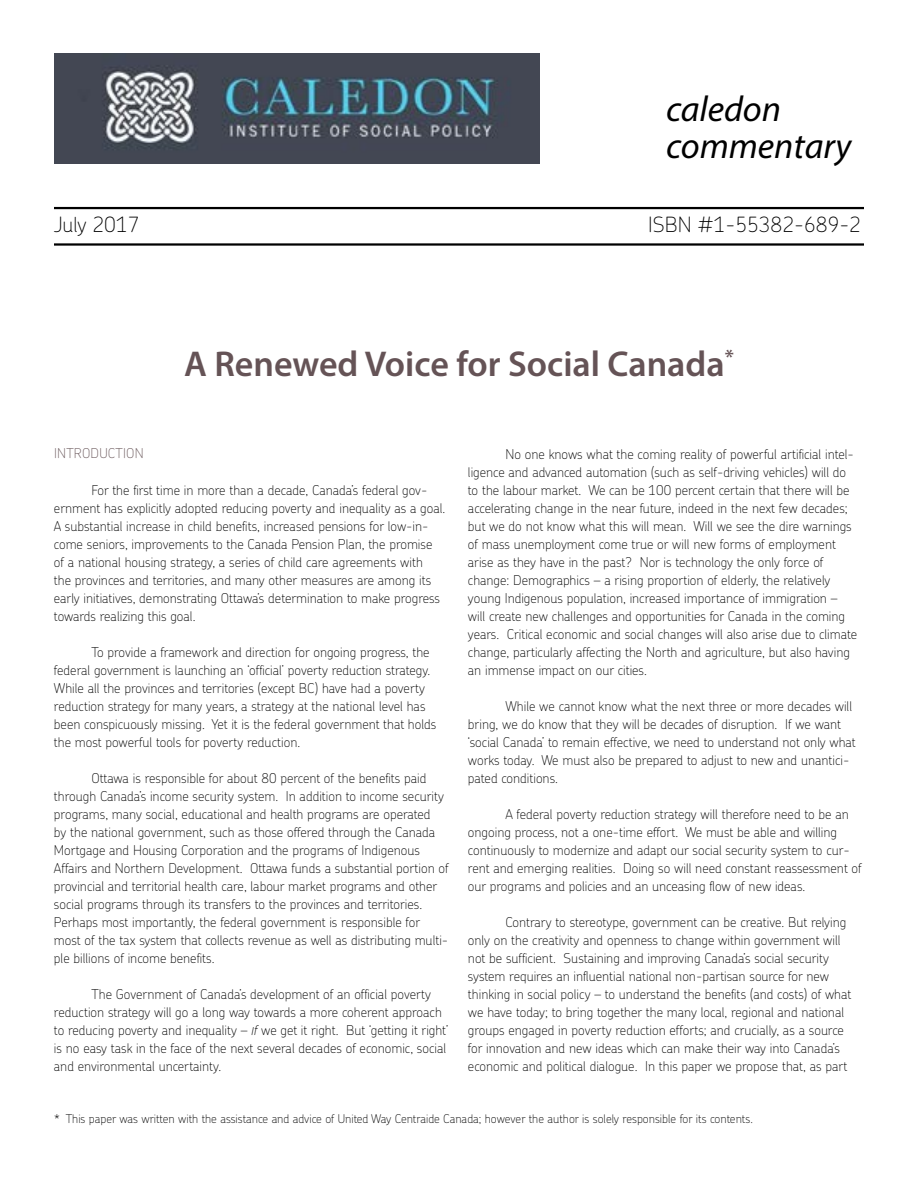
<style>
.page{position:relative;width:918px;height:1188px;background:#fff}
.page>*{position:absolute;margin:0;border:0;box-sizing:border-box;transform-origin:0 0}
.t1{font:600 36px "Myriad Pro";color:#655356}
.t2{font:italic 36px/36.6px "Myriad Pro";color:#000}
.t3{font:100 21px "Chevin Pro";color:#000}
.t4{font:100 13.5px/18px "Chevin Pro";color:#000}
.t5{font:100 13.5px "Chevin Pro";letter-spacing:.015em;color:#655356}
.t6{font:100 12px "Chevin Pro";color:#000}
.s1{font-style:italic}
</style>
<div class="page">
<img style="left:54px;top:54px;width:486px;height:109px">
<hr style="left:54px;top:207px;width:810px;height:2px;background:#000">
<hr style="left:54px;top:243px;width:810px;height:3px;background:#000">
<h1 class="t2" style="left:666px;top:90px;width:187px">caledon commentary</h1>
<h2 class="t3" style="left:54px;top:210px;width:87px">July 2017</h2>
<h2 class="t3" style="left:648px;top:210px;width:214px">ISBN #1-55382-689-2</h2>
<h1 class="t1" style="left:184px;top:341px;width:551px">A Renewed Voice for Social Canada<sup>*</sup></h1>
<p class="t5" style="left:54px;top:444px;width:91px">INTRODUCTION</p>
<p class="t4" style="left:54px;top:481px;width:393px;text-indent:38px">For the first time in more than a decade, Canada’s federal gov&shy;ernment has explicitly adopted reducing poverty and inequality as a goal.<br>A substantial increase in child benefits, increased pensions for low-in&shy;come seniors, improvements to the Canada Pension Plan, the promise of a national housing strategy, a series of child care agreements with<br>the provinces and territories, and many other measures are among its early initiatives, demonstrating Ottawa’s determination to make progress towards realizing this goal.</p>
<p class="t4" style="left:54px;top:643px;width:384px;text-indent:38px">To provide a framework and direction for ongoing progress, the federal government is launching an ‘official’ poverty reduction strategy.<br>While all the provinces and territories (except BC) have had a poverty reduction strategy for many years, a strategy at the national level has been conspicuously missing. Yet it is the federal government that holds the most powerful tools for poverty reduction.</p>
<p class="t4" style="left:54px;top:769px;width:396px;text-indent:38px">Ottawa is responsible for about 80 percent of the benefits paid through Canada’s income security system. In addition to income security programs, many social, educational and health programs are operated<br>by the national government, such as those offered through the Canada Mortgage and Housing Corporation and the programs of Indigenous Affairs and Northern Development. Ottawa funds a substantial portion of provincial and territorial health care, labour market programs and other social programs through its transfers to the provinces and territories.<br>Perhaps most importantly, the federal government is responsible for most of the tax system that collects revenue as well as distributing multi&shy;ple billions of income benefits.</p>
<p class="t4" style="left:54px;top:985px;width:396px;text-indent:38px">The Government of Canada’s development of an official poverty reduction strategy will go a long way towards a more coherent approach to reducing poverty and inequality – <span class="s1">If</span> we get it right. But ‘getting it right’ is no easy task in the face of the next several decades of economic, social and environmental uncertainty.</p>
<p class="t4" style="left:468px;top:445px;width:391px;text-indent:38px">No one knows what the coming reality of powerful artificial intel&shy;ligence and advanced automation (such as self-driving vehicles) will do to the labour market. We can be 100 percent certain that there will be accelerating change in the near future, indeed in the next few decades; but we do not know what this will mean. Will we see the dire warnings of mass unemployment come true or will new forms of employment arise as they have in the past? Nor is technology the only force of change: Demographics – a rising proportion of elderly, the relatively young Indigenous population, increased importance of immigration – will create new challenges and opportunities for Canada in the coming years. Critical economic and social changes will also arise due to climate change, particularly affecting the North and agriculture, but also having an immense impact on our cities.</p>
<p class="t4" style="left:468px;top:697px;width:389px;text-indent:38px">While we cannot know what the next three or more decades will bring, we do know that they will be decades of disruption. If we want ‘social Canada’ to remain effective, we need to understand not only what works today. We must also be prepared to adjust to new and unantici&shy;pated conditions.</p>
<p class="t4" style="left:468px;top:804px;width:395px;text-indent:38px">A federal poverty reduction strategy will therefore need to be an ongoing process, not a one-time effort. We must be able and willing continuously to modernize and adapt our social security system to cur&shy;rent and emerging realities. Doing so will need constant reassessment of our programs and policies and an unceasing flow of new ideas.</p>
<p class="t4" style="left:468px;top:912px;width:385px;text-indent:38px">Contrary to stereotype, government can be creative. But relying only on the creativity and openness to change within government will not be sufficient. Sustaining and improving Canada’s social security system requires an influential national non-partisan source for new thinking in social policy – to understand the benefits (and costs) of what we have today; to bring together the many local, regional and national groups engaged in poverty reduction efforts; and crucially, as a source for innovation and new ideas which can make their way into Canada’s economic and political dialogue. In this paper we propose that, as part</p>
<p class="t6" style="left:54px;top:1110px;width:700px">* This paper was written with the assistance and advice of United Way Centraide Canada; however the author is solely responsible for its contents.</p>
</div>
